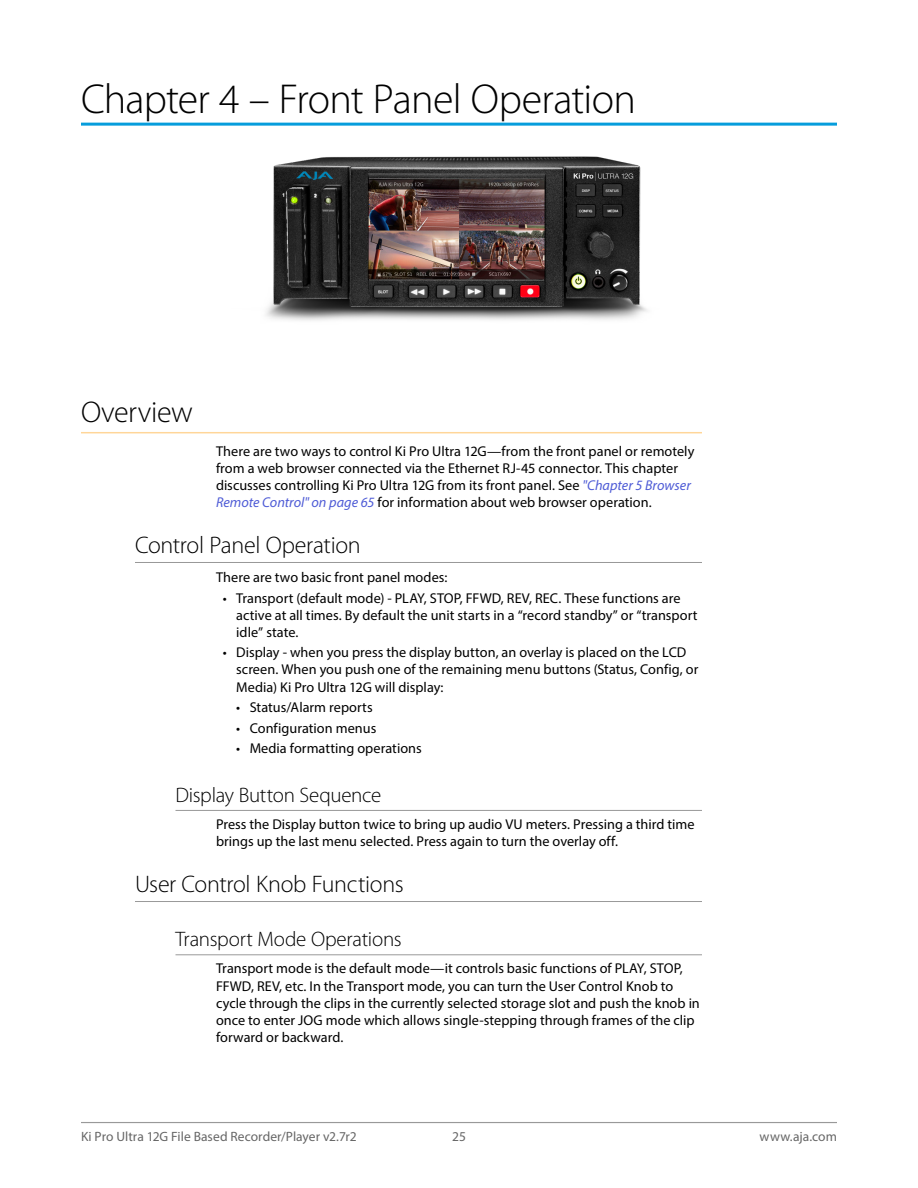
<style>
.page{position:relative;width:918px;height:1188px;background:#fff}
.page>*{position:absolute;margin:0;border:0;box-sizing:border-box;transform-origin:0 0}
.t1{font:300 42px "Myriad Pro";letter-spacing:-.02em;color:#000}
._1Head{font:300 30px "Myriad Pro";letter-spacing:-.01em;color:#000}
._2Head{font:300 24px "Myriad Pro";letter-spacing:-.015em;color:#000}
._3Head{font:300 21px "Myriad Pro";letter-spacing:-.01em;color:#000}
.BodyFirst{font:14.25px/17.1px "Myriad Pro";color:#000}
.Body{font:14.25px/17.1px "Myriad Pro";color:#000}
.t2{font:13.5px "Myriad Pro";color:#666}
.s1{font-style:italic;color:#4f5cd6}
</style>
<div class="page">
<hr style="left:81px;top:1122px;width:756px;height:1px;background:#999">
<hr style="left:81px;top:123px;width:756px;height:3px;background:#069ddc">
<hr style="left:81px;top:432px;width:621px;height:1px;background:#ffd699">
<hr style="left:135px;top:562px;width:567px;height:1px;background:#999">
<hr style="left:176px;top:810px;width:526px;height:1px;background:#999">
<hr style="left:135px;top:901px;width:567px;height:1px;background:#999">
<hr style="left:176px;top:955px;width:526px;height:1px;background:#999">
<img style="left:266px;top:156px;width:381px;height:165px">
<p class="t1" style="left:81px;top:75px;width:557px">Chapter 4 – Front Panel Operation</p>
<p class="_1Head" style="left:81px;top:395px;width:113px">Overview</p>
<p class="Body" style="left:216px;top:442px;width:480px">There are two ways to control Ki Pro Ultra 12G—from the front panel or remotely from a web browser connected via the Ethernet RJ-45 connector. This chapter discusses controlling Ki Pro Ultra 12G from its front panel. See <span class="s1">"Chapter 5 Browser Remote Control" on page 65</span> for information about web browser operation.</p>
<p class="_2Head" style="left:135px;top:532px;width:227px">Control Panel Operation</p>
<p class="Body" style="left:216px;top:569px;width:233px">There are two basic front panel modes:</p>
<p class="BodyFirst" style="left:236px;top:589px;width:463px;text-indent:-14px">• Transport (default mode) - PLAY, STOP, FFWD, REV, REC. These functions are active at all times. By default the unit starts in a “record standby” or “transport idle” state.</p>
<p class="BodyFirst" style="left:236px;top:644px;width:464px;text-indent:-14px">• Display - when you press the display button, an overlay is placed on the LCD screen. When you push one of the remaining menu buttons (Status, Config, or<br>Media) Ki Pro Ultra 12G will display:</p>
<p class="BodyFirst" style="left:236px;top:698px;width:138px">• Status/Alarm reports</p>
<p class="BodyFirst" style="left:236px;top:719px;width:142px">• Configuration menus</p>
<p class="BodyFirst" style="left:236px;top:739px;width:187px">• Media formatting operations</p>
<p class="_3Head" style="left:176px;top:783px;width:207px">Display Button Sequence</p>
<p class="Body" style="left:216px;top:815px;width:480px">Press the Display button twice to bring up audio VU meters. Pressing a third time brings up the last menu selected. Press again to turn the overlay off.</p>
<p class="_2Head" style="left:135px;top:871px;width:270px">User Control Knob Functions</p>
<p class="_3Head" style="left:176px;top:928px;width:228px">Transport Mode Operations</p>
<p class="BodyFirst" style="left:216px;top:960px;width:485px">Transport mode is the default mode—it controls basic functions of PLAY, STOP, FFWD, REV, etc. In the Transport mode, you can turn the User Control Knob to cycle through the clips in the currently selected storage slot and push the knob in once to enter JOG mode which allows single-stepping through frames of the clip forward or backward.</p>
<p class="t2" style="left:81px;top:1128px;width:277px">Ki Pro Ultra 12G File Based Recorder/Player v2.7r2</p>
<p class="t2" style="left:452px;top:1128px;width:15px">25</p>
<p class="t2" style="left:760px;top:1128px;width:79px">www.aja.com</p>
</div>
